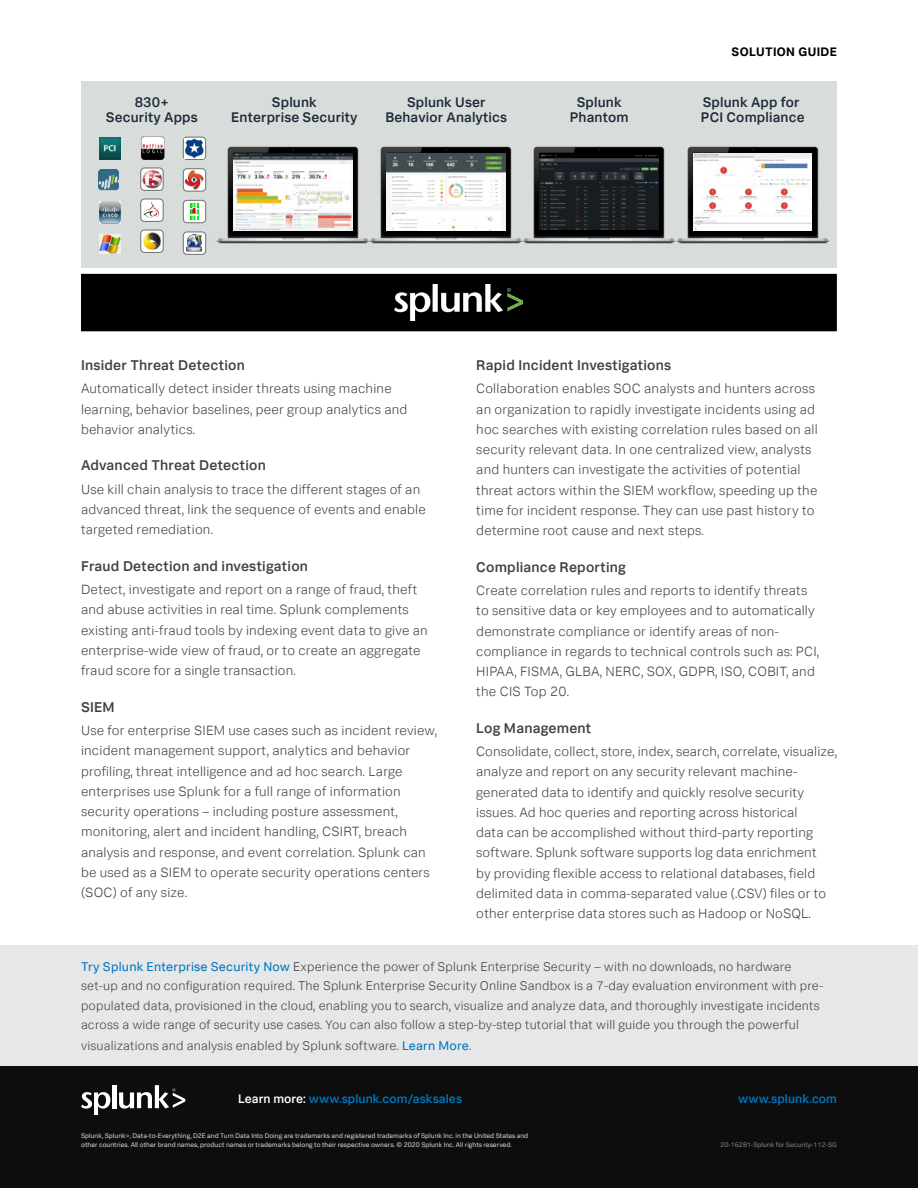
<style>
.page{position:relative;width:918px;height:1188px;background:#fff}
.page>*{position:absolute;margin:0;border:0;box-sizing:border-box;transform-origin:0 0}
.Green_Subheads{font:500 14.25px "Splunk Data Sans";letter-spacing:.015em;color:#414042}
.t1{font:500 13.95px/15px "Splunk Data Sans";letter-spacing:.01em;color:#1c2b39;text-align:center}
.Body_Text{font:300 13.5px/20.2px "Splunk Data Sans";letter-spacing:.015em;color:#414042}
.t2{font:300 12.75px/19.6px "Splunk Data Sans";letter-spacing:.015em;color:#414042}
.t3{font:500 12.45px "Splunk Data Sans";letter-spacing:.005em;color:#0077be}
.t4{font:700 12.3px "Splunk Data Sans";letter-spacing:.03em;color:#000}
.t5{font:6.75px/8.7px "Splunk Data Sans";color:#d1d3d4}
.t6{font:6.75px "Splunk Data Sans";color:#808285}
.s1{font-weight:400;color:#0077be}
.s2{color:#fff}
</style>
<div class="page">
<div style="left:0;top:945px;width:918px;height:121px;background:#e6e7e8"></div>
<div style="left:0;top:1066px;width:918px;height:122px;background:#0d0d0d"></div>
<svg style="left:81px;top:1092px;width:29px;height:22px"></svg>
<hr style="left:112px;top:1085px;width:4px;height:23px;background:#fff">
<svg style="left:119px;top:1085px;width:66px;height:24px"></svg>
<div style="left:81px;top:81px;width:756px;height:187px;background:#d8dcdb"></div>
<div style="left:81px;top:274px;width:756px;height:57px;background:#000"></div>
<img style="left:395px;top:284px;width:128px;height:37px">
<div style="left:141px;top:199px;width:22px;height:22px;background:#fff;border-radius:4px"></div>
<div style="left:140px;top:199px;width:24px;height:23px;border:1px solid #707070;border-radius:4px"></div>
<img style="left:144px;top:201px;width:16px;height:17px">
<div style="left:183px;top:200px;width:23px;height:23px;border:1px solid #707070;border-radius:4px"></div>
<img style="left:185px;top:202px;width:19px;height:20px">
<div style="left:183px;top:232px;width:23px;height:22px;background:#fff;border-radius:4px"></div>
<div style="left:183px;top:232px;width:23px;height:23px;border:1px solid #707070;border-radius:4px"></div>
<img style="left:186px;top:235px;width:16px;height:17px">
<div style="left:183px;top:168px;width:23px;height:23px;border:1px solid #707070;border-radius:4px"></div>
<img style="left:185px;top:170px;width:20px;height:19px">
<div style="left:141px;top:230px;width:22px;height:22px;background:#fff;border-radius:4px"></div>
<div style="left:140px;top:230px;width:24px;height:23px;border:1px solid #707070;border-radius:4px"></div>
<img style="left:143px;top:233px;width:18px;height:17px">
<img style="left:141px;top:136px;width:24px;height:24px">
<img style="left:99px;top:138px;width:22px;height:21px">
<div style="left:183px;top:137px;width:23px;height:23px;border:1px solid #707070;border-radius:4px"></div>
<img style="left:185px;top:139px;width:19px;height:19px">
<img style="left:99px;top:170px;width:20px;height:21px">
<img style="left:99px;top:201px;width:22px;height:22px">
<svg style="left:141px;top:168px;width:22px;height:22px"></svg>
<div style="left:140px;top:168px;width:24px;height:23px;border:1px solid #707070;border-radius:4px"></div>
<img style="left:143px;top:170px;width:18px;height:19px">
<img style="left:99px;top:234px;width:22px;height:20px">
<img style="left:216px;top:146px;width:152px;height:97px">
<img style="left:232px;top:151px;width:125px;height:85px">
<img style="left:368px;top:146px;width:153px;height:97px">
<img style="left:387px;top:153px;width:118px;height:78px">
<img style="left:521px;top:146px;width:153px;height:97px">
<img style="left:540px;top:153px;width:118px;height:76px">
<img style="left:674px;top:146px;width:156px;height:97px">
<img style="left:693px;top:153px;width:119px;height:78px">
<img style="left:234px;top:153px;width:118px;height:77px">
<p class="t4" style="left:732px;top:44px;width:107px">SOLUTION GUIDE</p>
<p class="t1" style="left:106px;top:94px;width:93px">830+<br>Security Apps</p>
<p class="t1" style="left:385px;top:94px;width:123px">Splunk User<br>Behavior Analytics</p>
<p class="t1" style="left:701px;top:94px;width:105px;text-align:left">Splunk App for<br>PCI Compliance</p>
<p class="t1" style="left:231px;top:94px;width:128px">Splunk<br>Enterprise Security</p>
<p class="t1" style="left:570px;top:94px;width:60px">Splunk<br>Phantom</p>
<p class="Green_Subheads" style="left:81px;top:356px;width:165px">Insider Threat Detection</p>
<p class="Body_Text" style="left:81px;top:378px;width:328px">Automatically detect insider threats using machine learning, behavior baselines, peer group analytics and behavior analytics.</p>
<p class="Green_Subheads" style="left:81px;top:457px;width:186px">Advanced Threat Detection</p>
<p class="Body_Text" style="left:81px;top:479px;width:346px">Use kill chain analysis to trace the different stages of an advanced threat, link the sequence of events and enable targeted remediation.</p>
<p class="Green_Subheads" style="left:81px;top:557px;width:229px">Fraud Detection and investigation</p>
<p class="Body_Text" style="left:81px;top:579px;width:348px">Detect, investigate and report on a range of fraud, theft and abuse activities in real time. Splunk complements existing anti-fraud tools by indexing event data to give an enterprise-wide view of fraud, or to create an aggregate fraud score for a single transaction.</p>
<p class="Green_Subheads" style="left:81px;top:698px;width:35px">SIEM</p>
<p class="Body_Text" style="left:81px;top:720px;width:358px">Use for enterprise SIEM use cases such as incident review, incident management support, analytics and behavior profiling, threat intelligence and ad hoc search. Large enterprises use Splunk for a full range of information security operations – including posture assessment, monitoring, alert and incident handling, CSIRT, breach analysis and response, and event correlation. Splunk can be used as a SIEM to operate security operations centers (SOC) of any size.</p>
<p class="Green_Subheads" style="left:476px;top:356px;width:196px">Rapid Incident Investigations</p>
<p class="Body_Text" style="left:476px;top:378px;width:343px">Collaboration enables SOC analysts and hunters across an organization to rapidly investigate incidents using ad hoc searches with existing correlation rules based on all security relevant data. In one centralized view, analysts and hunters can investigate the activities of potential threat actors within the SIEM workflow, speeding up the time for incident response. They can use past history to determine root cause and next steps.</p>
<p class="Green_Subheads" style="left:476px;top:558px;width:151px">Compliance Reporting</p>
<p class="Body_Text" style="left:476px;top:580px;width:344px">Create correlation rules and reports to identify threats to sensitive data or key employees and to automatically demonstrate compliance or identify areas of non&shy;compliance in regards to technical controls such as: PCI, HIPAA, FISMA, GLBA, NERC, SOX, GDPR, ISO, COBIT, and the CIS Top 20.</p>
<p class="Green_Subheads" style="left:476px;top:719px;width:117px">Log Management</p>
<p class="Body_Text" style="left:476px;top:741px;width:362px">Consolidate, collect, store, index, search, correlate, visualize, analyze and report on any security relevant machine&shy;generated data to identify and quickly resolve security issues. Ad hoc queries and reporting across historical<br>data can be accomplished without third-party reporting software. Splunk software supports log data enrichment<br>by providing flexible access to relational databases, field delimited data in comma-separated value (.CSV) files or to other enterprise data stores such as Hadoop or NoSQL.</p>
<p class="t2" style="left:81px;top:957px;width:744px"><span class="s1">Try Splunk Enterprise Security Now</span> Experience the power of Splunk Enterprise Security – with no downloads, no hardware set-up and no configuration required. The Splunk Enterprise Security Online Sandbox is a 7-day evaluation environment with pre&shy;populated data, provisioned in the cloud, enabling you to search, visualize and analyze data, and thoroughly investigate incidents across a wide range of security use cases. You can also follow a step-by-step tutorial that will guide you through the powerful visualizations and analysis enabled by Splunk software. <span class="s1">Learn More</span>.</p>
<p class="t3" style="left:238px;top:1091px;width:226px"><span class="s2">Learn more:</span> www.splunk.com/asksales</p>
<p class="t3" style="left:738px;top:1091px;width:100px">www.splunk.com</p>
<p class="t5" style="left:81px;top:1131px;width:449px">Splunk, Splunk&gt;, Data-to-Everything, D2E and Turn Data Into Doing are trademarks and registered trademarks of Splunk Inc. in the United States and other countries. All other brand names, product names or trademarks belong to their respective owners. © 2020 Splunk Inc. All rights reserved.</p>
<p class="t6" style="left:720px;top:1141px;width:118px">20-16281-Splunk for Security-112-SG</p>
</div>
